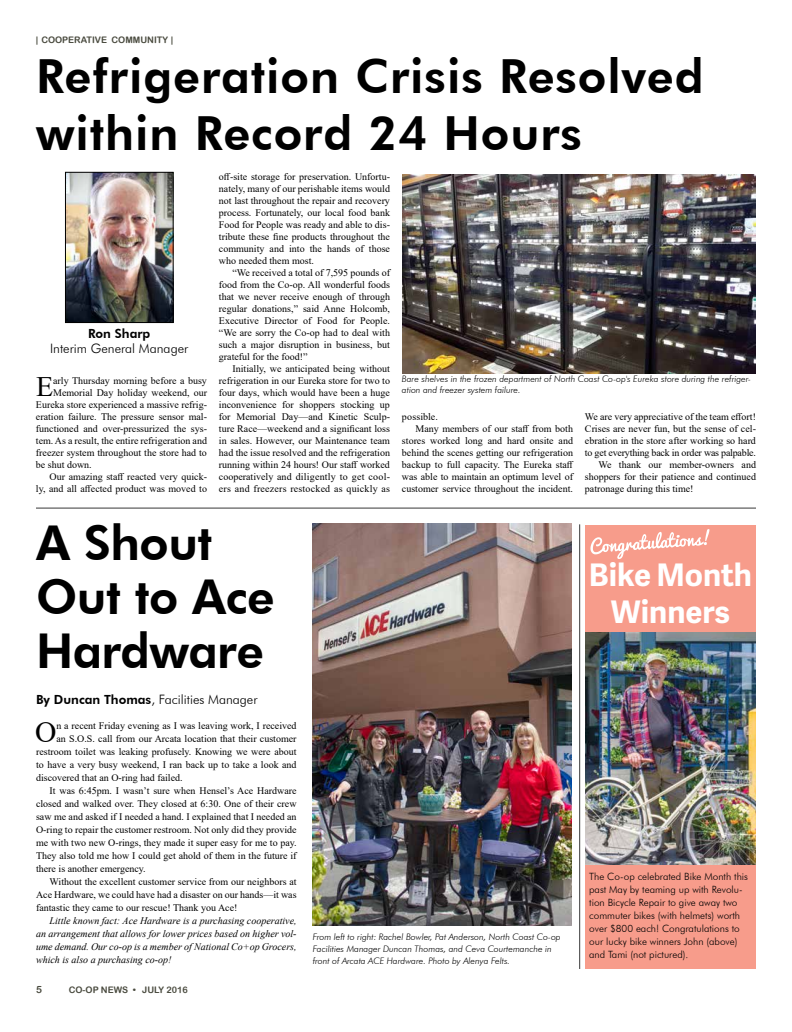
<style>
.page{position:relative;width:792px;height:1032px;background:#fff}
.page>*{position:absolute;margin:0;border:0;box-sizing:border-box;transform-origin:0 0}
.t1{font:800 48px/53.6px "Futura BT";letter-spacing:-.01em;color:#000}
.t2{font:800 47px/56.4px "Futura BT";letter-spacing:.02em;color:#000}
.t3{font:700 31.1px/37.3px "Adelle Sans";color:#fff;text-align:center}
.t4{font:29.6px "Times New Roman";color:#000}
.t5{font:28.1px "Times New Roman";color:#000}
.t6{font:300 13px "Futura BT";color:#000}
.t7{font:800 12.6px "Futura BT";color:#000}
.t8{font:10px/12px "Times New Roman";color:#000;text-align:justify}
.t9{font:300 10px/13px "Futura BT";color:#000}
.t10{font:italic 10px/13px "Times New Roman";color:#000;text-align:justify}
.t11{font:10px "Times New Roman";letter-spacing:-.02em;color:#000}
.t12{font:10px "Arial Rounded MT Bold";color:#494a3e}
.t13{font:italic 300 9px/12px "Futura BT";color:#000}
.t14{font:9px "Arial Rounded MT Bold";color:#494a3e}
.s1{font-weight:800;font-size:12.6px}
</style>
<div class="page">
<img style="left:67px;top:174px;width:104px;height:147px">
<div style="left:65px;top:172px;width:108px;height:151px;border:1px solid #000"></div>
<img style="left:402px;top:174px;width:354px;height:199px">
<img style="left:313px;top:524px;width:259px;height:402px">
<hr style="left:36px;top:508px;width:720px;height:1px;background:#000">
<hr style="left:579px;top:524px;width:1px;height:445px;background:#000">
<div style="left:585px;top:525px;width:171px;height:444px;background:#f79c8b"></div>
<img style="left:585px;top:632px;width:171px;height:232px">
<svg style="left:590px;top:529px;width:119px;height:30px"></svg>
<p class="t14" style="left:36px;top:34px;width:139px">| COOPERATIVE COMMUNITY |</p>
<h2 class="t2" style="left:36px;top:48px;width:669px">Refrigeration Crisis Resolved within Record 24 Hours</h2>
<p class="t7" style="left:88px;top:325px;width:64px">Ron Sharp</p>
<h3 class="t6" style="left:50px;top:340px;width:140px">Interim General Manager</h3>
<h3 class="t5" style="left:36px;top:367px;width:19px">E</h3>
<p class="t8" style="left:53px;top:374px;width:155px">arly Thursday morning before a busy</p>
<p class="t8" style="left:53px;top:386px;width:155px">Memorial Day holiday weekend, our</p>
<p class="t8" style="left:36px;top:398px;width:173px">Eureka store experienced a massive refrig-</p>
<p class="t8" style="left:36px;top:410px;width:172px">eration failure. The pressure sensor mal-</p>
<p class="t8" style="left:36px;top:422px;width:173px">functioned and over-pressurized the sys-</p>
<p class="t8" style="left:36px;top:434px;width:173px">tem. As a result, the entire refrigeration and</p>
<p class="t8" style="left:36px;top:446px;width:172px">freezer system throughout the store had to</p>
<p class="t8" style="left:36px;top:458px;width:57px">be shut down.</p>
<p class="t8" style="left:49px;top:470px;width:159px">Our amazing staff reacted very quick-</p>
<p class="t8" style="left:36px;top:482px;width:173px">ly, and all affected product was moved to</p>
<p class="t8" style="left:219px;top:170px;width:173px">off-site storage for preservation. Unfortu&shy;nately, many of our perishable items would not last throughout the repair and recovery process. Fortunately, our local food bank Food for People was ready and able to dis&shy;tribute these fine products throughout the community and into the hands of those who needed them most.</p>
<p class="t8" style="left:219px;top:266px;width:173px;text-indent:14px">“We received a total of 7,595 pounds of food from the Co-op. All wonderful foods that we never receive enough of through regular donations,” said Anne Holcomb, Executive Director of Food for People. “We are sorry the Co-op had to deal with such a major disruption in business, but grateful for the food!”</p>
<p class="t8" style="left:219px;top:362px;width:173px;text-indent:14px">Initially, we anticipated being without refrigeration in our Eureka store for two to four days, which would have been a huge inconvenience for shoppers stocking up for Memorial Day—and Kinetic Sculp&shy;ture Race—weekend and a significant loss in sales. However, our Maintenance team had the issue resolved and the refrigeration running within 24 hours! Our staff worked cooperatively and diligently to get cool&shy;ers and freezers restocked as quickly as</p>
<p class="t13" style="left:402px;top:373px;width:351px;line-height:10.8px">Bare shelves in the frozen department of North Coast Co-op's Eureka store during the refriger&shy;ation and freezer system failure.</p>
<p class="t8" style="left:402px;top:410px;width:37px">possible.</p>
<p class="t8" style="left:415px;top:422px;width:159px">Many members of our staff from both</p>
<p class="t8" style="left:402px;top:434px;width:173px">stores worked long and hard onsite and</p>
<p class="t8" style="left:402px;top:446px;width:173px">behind the scenes getting our refrigeration</p>
<p class="t8" style="left:402px;top:458px;width:173px">backup to full capacity. The Eureka staff</p>
<p class="t8" style="left:402px;top:470px;width:172px">was able to maintain an optimum level of</p>
<p class="t8" style="left:402px;top:482px;width:173px">customer service throughout the incident.</p>
<p class="t8" style="left:585px;top:410px;width:173px">We are very appreciative of the team effort!</p>
<p class="t8" style="left:585px;top:422px;width:173px">Crises are never fun, but the sense of cel-</p>
<p class="t8" style="left:585px;top:434px;width:172px">ebration in the store after working so hard</p>
<p class="t11" style="left:585px;top:446px;width:173px">to get everything back in order was palpable.</p>
<p class="t8" style="left:598px;top:458px;width:159px">We thank our member-owners and</p>
<p class="t8" style="left:585px;top:470px;width:173px">shoppers for their patience and continued</p>
<p class="t8" style="left:585px;top:482px;width:110px">patronage during this time!</p>
<h1 class="t1" style="left:36px;top:516px;width:240px">A Shout<br>Out to Ace<br>Hardware</h1>
<h3 class="t3" style="left:589px;top:555px;width:165px">Bike Month<br>Winners</h3>
<h3 class="t6" style="left:36px;top:691px;width:223px"><span class="s1">By Duncan Thomas</span>, Facilities Manager</h3>
<h3 class="t4" style="left:35px;top:711px;width:23px">O</h3>
<p class="t8" style="left:56px;top:719px;width:242px">n a recent Friday evening as I was leaving work, I received</p>
<p class="t8" style="left:56px;top:732px;width:242px">an S.O.S. call from our Arcata location that their customer</p>
<p class="t8" style="left:36px;top:745px;width:262px">restroom toilet was leaking profusely. Knowing we were about</p>
<p class="t8" style="left:36px;top:758px;width:262px">to have a very busy weekend, I ran back up to take a look and</p>
<p class="t8" style="left:36px;top:771px;width:148px">discovered that an O-ring had failed.</p>
<p class="t8" style="left:50px;top:784px;width:249px">It was 6:45pm. I wasn’t sure when Hensel’s Ace Hardware</p>
<p class="t8" style="left:36px;top:797px;width:262px">closed and walked over. They closed at 6:30. One of their crew</p>
<p class="t8" style="left:36px;top:810px;width:262px">saw me and asked if I needed a hand. I explained that I needed an</p>
<p class="t8" style="left:36px;top:823px;width:262px">O-ring to repair the customer restroom. Not only did they provide</p>
<p class="t8" style="left:36px;top:836px;width:262px">me with two new O-rings, they made it super easy for me to pay.</p>
<p class="t8" style="left:36px;top:849px;width:262px">They also told me how I could get ahold of them in the future if</p>
<p class="t8" style="left:36px;top:862px;width:111px">there is another emergency.</p>
<p class="t8" style="left:50px;top:875px;width:249px">Without the excellent customer service from our neighbors at</p>
<p class="t8" style="left:36px;top:888px;width:262px">Ace Hardware, we could have had a disaster on our hands—it was</p>
<p class="t8" style="left:36px;top:901px;width:203px">fantastic they came to our rescue! Thank you Ace!</p>
<p class="t10" style="left:36px;top:913px;width:262px;text-indent:14px">Little known fact: Ace Hardware is a purchasing cooperative, an arrangement that allows for lower prices based on higher vol&shy;ume demand. Our co-op is a member of National Co+op Grocers, which is also a purchasing co-op!</p>
<p class="t12" style="left:36px;top:984px;width:7px">5</p>
<p class="t14" style="left:69px;top:984px;width:120px">CO-OP NEWS • JULY 2016</p>
<p class="t13" style="left:313px;top:930px;width:249px">From left to right: Rachel Bowler, Pat Anderson, North Coast Co-op<br>Facilities Manager Duncan Thomas, and Ceva Courtemanche in front of Arcata ACE Hardware. Photo by Alenya Felts.</p>
<p class="t9" style="left:589px;top:869px;width:160px">The Co-op celebrated Bike Month this past May by teaming up with Revolu&shy;tion Bicycle Repair to give away two commuter bikes (with helmets) worth over $800 each! Congratulations to our lucky bike winners John (above) and Tami (not pictured).</p>
</div>
